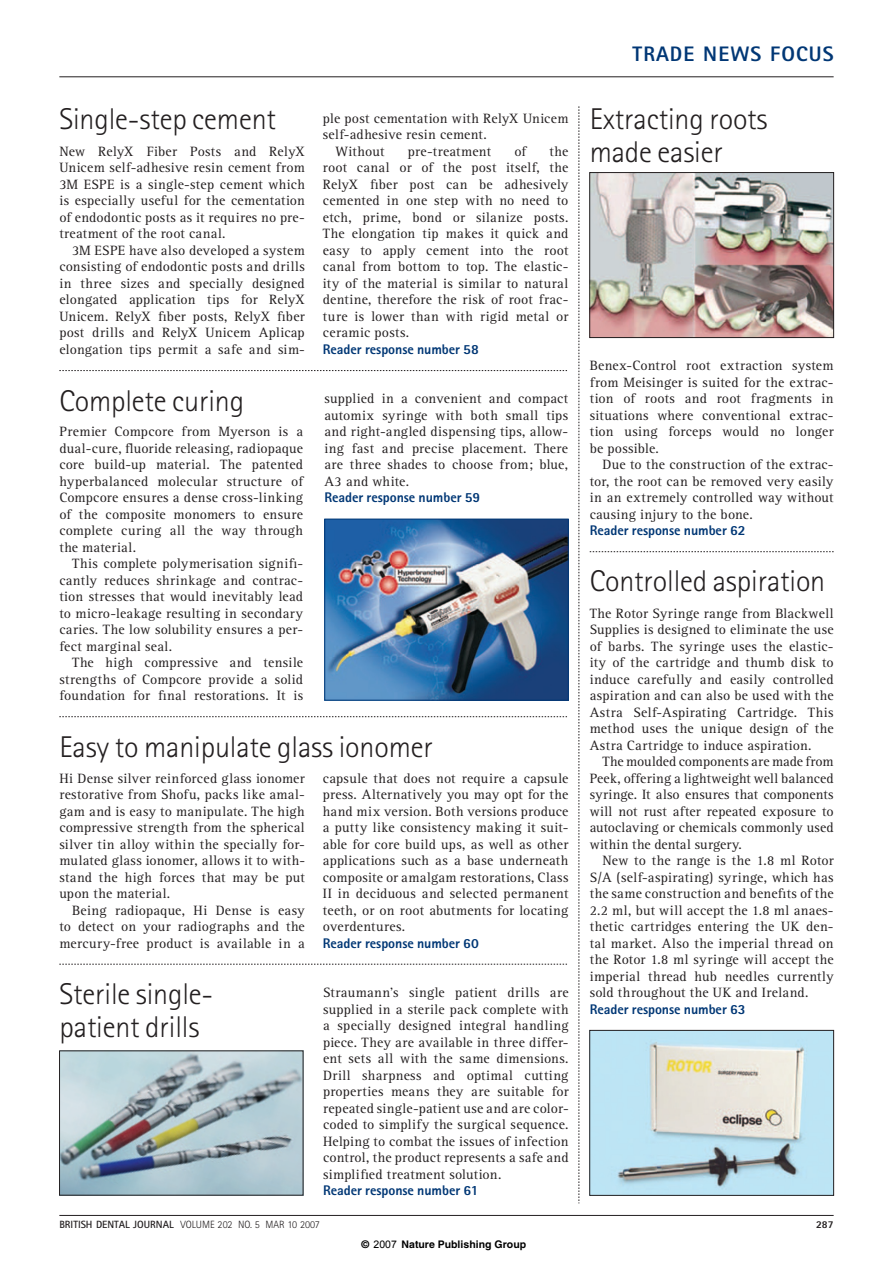
<style>
.page{position:relative;width:893px;height:1263px;background:#fff}
.page>*{position:absolute;margin:0;border:0;box-sizing:border-box;transform-origin:0 0}
.t1{font:300 30px/33px "Rotis Sans Serif";letter-spacing:-.005em;color:#231f20}
.t2{font:800 21px "Rotis Sans Serif";letter-spacing:.05em;color:#013775}
.t3{font:13.95px/16.5px "Rotis Serif";letter-spacing:.015em;color:#231f20;text-align:justify}
.t4{font:800 13.95px "Rotis Sans Serif";letter-spacing:-.005em;color:#013775}
.t5{font:300 10.5px "Rotis Sans Serif";color:#231f20}
.t6{font:700 10.5px "Helvetica";color:#000}
.t7{font:800 10.5px "Rotis Sans Serif";color:#231f20}
.s1{font-weight:700}
.s2{font-family:"Arial";font-weight:400}
</style>
<div class="page">
<img style="left:61px;top:1053px;width:240px;height:140px">
<img style="left:326px;top:521px;width:240px;height:177px">
<div style="left:324px;top:519px;width:244px;height:181px;border:1px solid #013775"></div>
<hr style="left:59px;top:1215px;width:774px;height:1px;background:#231f20">
<svg style="left:59px;top:370px;width:508px;height:1px"></svg>
<svg style="left:59px;top:716px;width:508px;height:1px"></svg>
<svg style="left:59px;top:964px;width:508px;height:1px"></svg>
<hr style="left:59px;top:77px;width:774px;height:1px;background:#231f20">
<svg style="left:578px;top:106px;width:1px;height:1097px"></svg>
<svg style="left:589px;top:551px;width:244px;height:1px"></svg>
<img style="left:591px;top:174px;width:240px;height:162px">
<div style="left:589px;top:172px;width:244px;height:166px;border:1px solid #231f20"></div>
<img style="left:591px;top:1032px;width:240px;height:162px">
<div style="left:589px;top:1030px;width:244px;height:166px;border:1px solid #231f20"></div>
<h1 class="t1" style="left:59px;top:106px;width:218px">Single-step cement</h1>
<p class="t3" style="left:59px;top:144px;width:247px">New RelyX Fiber Posts and RelyX Unicem self-adhesive resin cement from 3M ESPE is a single-step cement which is especially useful for the cementation of endodontic posts as it requires no pre&shy;treatment of the root canal.</p>
<p class="t3" style="left:59px;top:243px;width:247px;text-indent:13px">3M ESPE have also developed a system consisting of endodontic posts and drills in three sizes and specially designed elongated application tips for RelyX Unicem. RelyX fiber posts, RelyX fiber post drills and RelyX Unicem Aplicap elongation tips permit a safe and sim-</p>
<h1 class="t1" style="left:59px;top:387px;width:186px">Complete curing</h1>
<p class="t3" style="left:59px;top:425px;width:245px">Premier Compcore from Myerson is a dual-cure, fluoride releasing, radiopaque core build-up material. The patented hyperbalanced molecular structure of Compcore ensures a dense cross-linking of the composite monomers to ensure complete curing all the way through the material.</p>
<p class="t3" style="left:59px;top:557px;width:245px;text-indent:13px">This complete polymerisation signifi&shy;cantly reduces shrinkage and contrac&shy;tion stresses that would inevitably lead to micro-leakage resulting in secondary caries. The low solubility ensures a per&shy;fect marginal seal.</p>
<p class="t3" style="left:59px;top:656px;width:245px;text-indent:13px">The high compressive and tensile strengths of Compcore provide a solid foundation for final restorations. It is</p>
<p class="t3" style="left:323px;top:111px;width:247px">ple post cementation with RelyX Unicem</p>
<p class="t3" style="left:323px;top:128px;width:165px">self-adhesive resin cement.</p>
<p class="t3" style="left:335px;top:144px;width:50px">Without</p>
<p class="t3" style="left:408px;top:144px;width:85px">pre-treatment</p>
<p class="t3" style="left:514px;top:144px;width:13px">of</p>
<p class="t3" style="left:323px;top:144px;width:247px;text-indent:227px">the root canal or of the post itself, the RelyX fiber post can be adhesively cemented in one step with no need to etch, prime, bond or silanize posts.<br>The elongation tip makes it quick and easy to apply cement into the root canal from bottom to top. The elastic&shy;ity of the material is similar to natural dentine, therefore the risk of root frac&shy;ture is lower than with rigid metal or ceramic posts.</p>
<p class="t4" style="left:323px;top:344px;width:157px">Reader response number 58</p>
<p class="t3" style="left:324px;top:392px;width:245px">supplied in a convenient and compact automix syringe with both small tips and right-angled dispensing tips, allow&shy;ing fast and precise placement. There are three shades to choose from; blue, A3 and white.</p>
<p class="t4" style="left:324px;top:493px;width:157px">Reader response number 59</p>
<h1 class="t1" style="left:59px;top:733px;width:375px">Easy to manipulate glass ionomer</h1>
<p class="t3" style="left:59px;top:771px;width:247px">Hi Dense silver reinforced glass ionomer restorative from Shofu, packs like amal&shy;gam and is easy to manipulate. The high compressive strength from the spherical silver tin alloy within the specially for&shy;mulated glass ionomer, allows it to with&shy;stand the high forces that may be put upon the material.</p>
<p class="t3" style="left:59px;top:903px;width:247px;text-indent:13px">Being radiopaque, Hi Dense is easy to detect on your radiographs and the mercury-free product is available in a</p>
<p class="t3" style="left:323px;top:771px;width:247px">capsule that does not require a capsule press. Alternatively you may opt for the hand mix version. Both versions produce a putty like consistency making it suit&shy;able for core build ups, as well as other applications such as a base underneath composite or amalgam restorations, Class II in deciduous and selected permanent teeth, or on root abutments for locating overdentures.</p>
<p class="t4" style="left:323px;top:938px;width:157px">Reader response number 60</p>
<h1 class="t1" style="left:60px;top:980px;width:155px">Sterile single&shy;patient drills</h1>
<p class="t3" style="left:323px;top:986px;width:247px">Straumann’s single patient drills are supplied in a sterile pack complete with a specially designed integral handling piece. They are available in three differ&shy;ent sets all with the same dimensions.<br>Drill sharpness and optimal cutting properties means they are suitable for repeated single-patient use and are color&shy;coded to simplify the surgical sequence.<br>Helping to combat the issues of infection control, the product represents a safe and simplified treatment solution.</p>
<p class="t4" style="left:323px;top:1186px;width:157px">Reader response number 61</p>
<h2 class="t2" style="left:632px;top:47px;width:202px">TRADE NEWS FOCUS</h2>
<h1 class="t1" style="left:589px;top:106px;width:179px">Extracting roots made easier</h1>
<p class="t3" style="left:589px;top:359px;width:245px">Benex-Control root extraction system from Meisinger is suited for the extrac&shy;tion of roots and root fragments in situations where conventional extrac&shy;tion using forceps would no longer be possible.</p>
<p class="t3" style="left:589px;top:458px;width:245px;text-indent:13px">Due to the construction of the extrac&shy;tor, the root can be removed very easily in an extremely controlled way without causing injury to the bone.</p>
<p class="t4" style="left:589px;top:526px;width:157px">Reader response number 62</p>
<h1 class="t1" style="left:589px;top:568px;width:237px">Controlled aspiration</h1>
<p class="t3" style="left:589px;top:606px;width:245px">The Rotor Syringe range from Blackwell Supplies is designed to eliminate the use of barbs. The syringe uses the elastic&shy;ity of the cartridge and thumb disk to induce carefully and easily controlled aspiration and can also be used with the Astra Self-Aspirating Cartridge. This method uses the unique design of the Astra Cartridge to induce aspiration.</p>
<p class="t3" style="left:589px;top:755px;width:245px;text-indent:13px">The moulded components are made from Peek, offering a lightweight well balanced syringe. It also ensures that components will not rust after repeated exposure to autoclaving or chemicals commonly used within the dental surgery.</p>
<p class="t3" style="left:589px;top:854px;width:245px;text-indent:13px">New to the range is the 1.8 ml Rotor S/A (self-aspirating) syringe, which has the same construction and benefits of the 2.2 ml, but will accept the 1.8 ml anaes&shy;thetic cartridges entering the UK den&shy;tal market. Also the imperial thread on the Rotor 1.8 ml syringe will accept the imperial thread hub needles currently sold throughout the UK and Ireland.</p>
<p class="t4" style="left:589px;top:1004px;width:157px">Reader response number 63</p>
<p class="t5" style="left:59px;top:1221px;width:262px"><span class="s1">BRITISH DENTAL JOURNAL</span> VOLUME 202 NO. 5 MAR 10 2007</p>
<p class="t7" style="left:816px;top:1221px;width:19px">287</p>
<p class="t6" style="left:361px;top:1238px;width:166px">© <span class="s2">2007</span> Nature Publishing Group</p>
</div>
